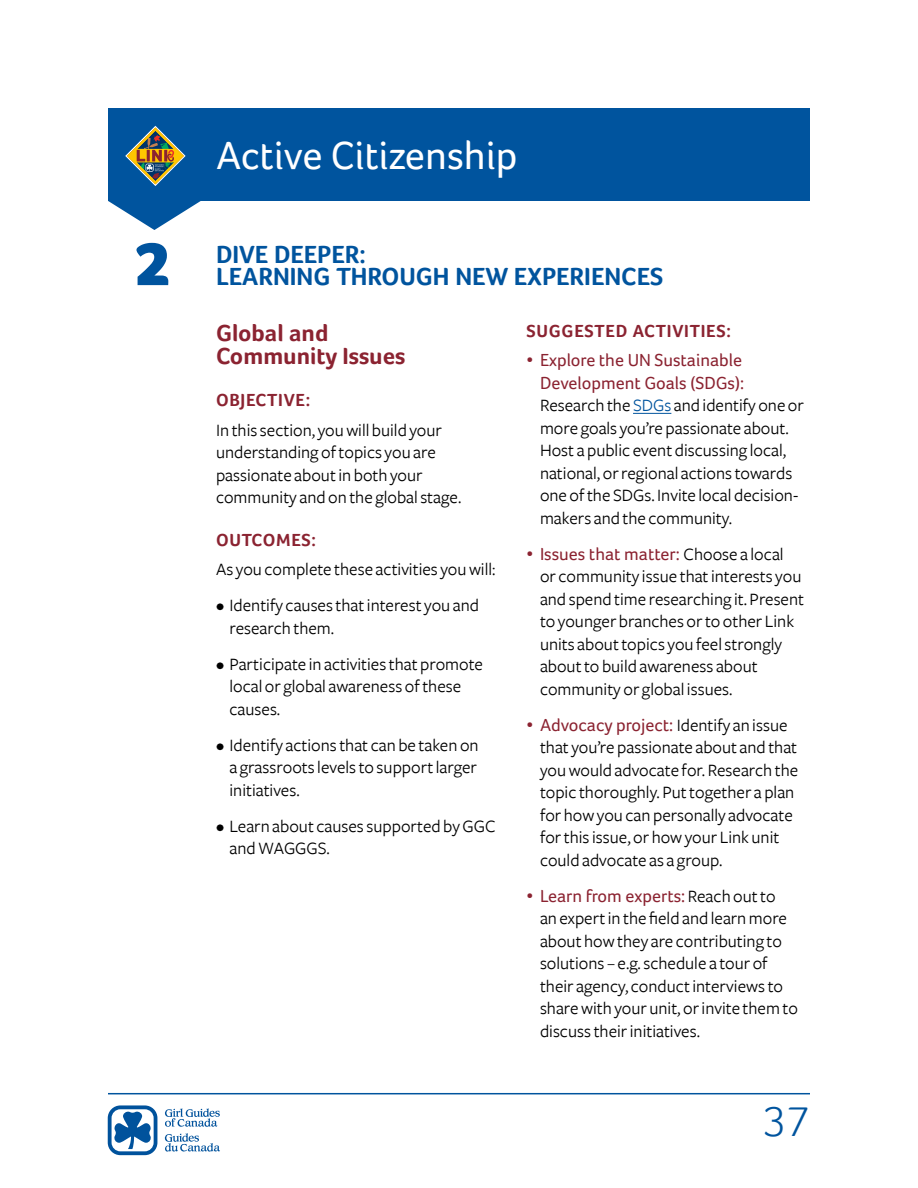
<style>
.page{position:relative;width:918px;height:1188px;background:#fff}
.page>*{position:absolute;margin:0;border:0;box-sizing:border-box;transform-origin:0 0}
.t1{font:900 63px "Foco";color:#00549e}
.t2{font:300 43.5px "Foco";color:#00549e}
.t3{font:40.5px "Foco";color:#fff}
.t4{font:700 25.5px/22.5px "Foco";color:#00549e}
.t5{font:700 24px/22.5px "Foco";color:#8b2331}
.t6{font:18px/22.5px "Freight Sans";color:#000}
.t7{font:18px/22.5px "Foco";color:#8b2331;text-align:right}
.t8{font:700 18px "Foco";letter-spacing:.04em;color:#8b2331}
.s1{color:#00549e}
.s2{font-family:"Freight Sans";color:#000}
</style>
<div class="page">
<svg style="left:108px;top:1105px;width:49px;height:50px"></svg>
<svg style="left:165px;top:1108px;width:55px;height:19px"></svg>
<svg style="left:165px;top:1133px;width:55px;height:19px"></svg>
<hr style="left:108px;top:1093px;width:702px;height:1px;background:#00549e">
<hr style="left:633px;top:413px;width:38px;height:1px;background:#00549e">
<div style="left:108px;top:108px;width:702px;height:93px;background:#00549e"></div>
<svg style="left:125px;top:126px;width:61px;height:60px"></svg>
<svg style="left:108px;top:201px;width:93px;height:29px"></svg>
<h3 class="t3" style="left:216px;top:132px;width:303px">Active Citizenship</h3>
<h1 class="t1" style="left:134px;top:227px;width:39px">2</h1>
<h3 class="t4" style="left:216px;top:242px;width:449px">DIVE DEEPER:<br>LEARNING THROUGH NEW EXPERIENCES</h3>
<h3 class="t5" style="left:216px;top:322px;width:191px">Global and<br>Community Issues</h3>
<p class="t8" style="left:216px;top:390px;width:96px">OBJECTIVE:</p>
<p class="t6" style="left:216px;top:419px;width:247px">In this section, you will build your understanding of topics you are passionate about in both your community and on the global stage.</p>
<p class="t8" style="left:216px;top:529px;width:102px">OUTCOMES:</p>
<p class="t6" style="left:216px;top:558px;width:281px">As you complete these activities you will:</p>
<p class="t6" style="left:230px;top:594px;width:251px;text-indent:-14px">• Identify causes that interest you and research them.</p>
<p class="t6" style="left:230px;top:653px;width:255px;text-indent:-14px">• Participate in activities that promote local or global awareness of these causes.</p>
<p class="t6" style="left:230px;top:734px;width:251px;text-align:justify;text-indent:-14px">• Identify actions that can be taken on a grassroots levels to support larger initiatives.</p>
<p class="t6" style="left:230px;top:815px;width:268px;text-indent:-14px">• Learn about causes supported by GGC and WAGGGS.</p>
<p class="t8" style="left:526px;top:320px;width:206px">SUGGESTED ACTIVITIES:</p>
<p class="t7" style="left:526px;top:349px;width:219px">• Explore the UN Sustainable<br>Development Goals (SDGs):</p>
<p class="t6" style="left:540px;top:394px;width:265px">Research the <span class="s1">SDGs</span> and identify one or more goals you’re passionate about.<br>Host a public event discussing local, national, or regional actions towards one of the SDGs. Invite local decision&shy;makers and the community.</p>
<p class="t7" style="left:526px;top:542px;width:259px">• Issues that matter: <span class="s2">Choose a local</span></p>
<p class="t6" style="left:540px;top:565px;width:266px">or community issue that interests you and spend time researching it. Present to younger branches or to other Link units about topics you feel strongly about to build awareness about community or global issues.</p>
<p class="t7" style="left:526px;top:713px;width:263px">• Advocacy project: <span class="s2">Identify an issue</span></p>
<p class="t6" style="left:540px;top:736px;width:260px">that you’re passionate about and that you would advocate for. Research the topic thoroughly. Put together a plan for how you can personally advocate for this issue, or how your Link unit could advocate as a group.</p>
<p class="t7" style="left:526px;top:884px;width:251px">• Learn from experts: <span class="s2">Reach out to</span></p>
<p class="t6" style="left:540px;top:907px;width:259px">an expertin the field and learnmore about how they are contributing to solutions – e.g. schedule a tour of their agency, conduct interviews to share with your unit, or invite them to discuss their initiatives.</p>
<h2 class="t2" style="left:763px;top:1097px;width:48px">37</h2>
</div>
